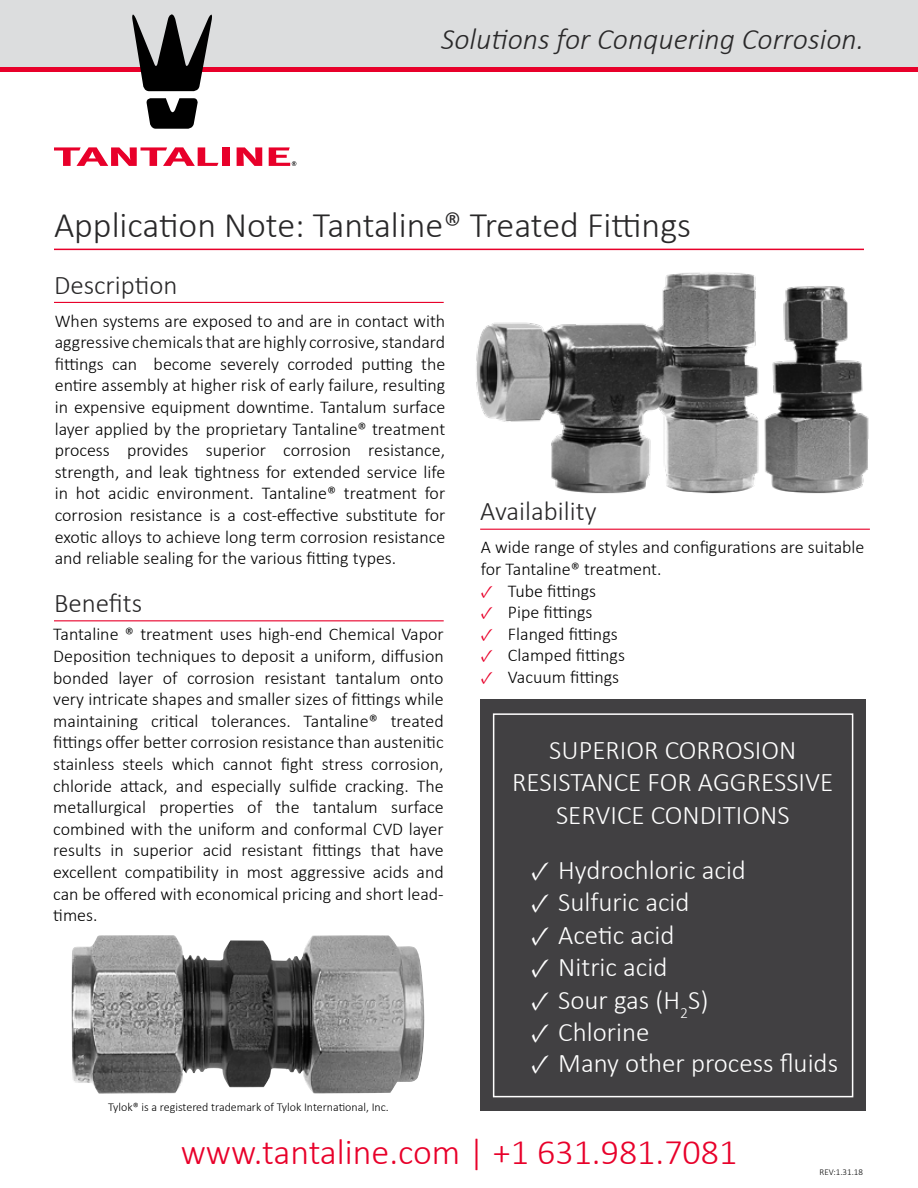
<style>
.page{position:relative;width:918px;height:1188px;background:#fff}
.page>*{position:absolute;margin:0;border:0;box-sizing:border-box;transform-origin:0 0}
.t1{font:300 36px "Calibri";color:#292829}
.t2{font:300 36px "Calibri";color:#e8002a}
.t3{font:italic 300 30px "Calibri";color:#292829}
.t4{font:300 27px/32.4px "Calibri";color:#fff;text-align:center}
.t5{font:300 27px "Calibri";color:#292829}
.t6{font:300 18px/21.6px "Calibri";color:#000;text-align:justify}
.t7{font:300 12px "Calibri";color:#000}
.t8{font:300 9px "Calibri";color:#000}
.s1{font-family:"Minion Pro";font-weight:400;color:#e8002a}
.s2{font-family:"Minion Pro";font-weight:400}
</style>
<div class="page">
<div style="left:0;top:64px;width:918px;height:8px;background:#e8002a"></div>
<div style="left:0;top:0;width:918px;height:67px;background:#dcddde"></div>
<hr style="left:54px;top:249px;width:810px;height:1px;background:#e8002a">
<svg style="left:54px;top:147px;width:164px;height:19px"></svg>
<div style="left:222px;top:147px;width:8px;height:19px;background:#e8002a"></div>
<svg style="left:237px;top:147px;width:25px;height:19px"></svg>
<svg style="left:146px;top:98px;width:52px;height:31px"></svg>
<svg style="left:132px;top:14px;width:80px;height:77px"></svg>
<svg style="left:269px;top:147px;width:27px;height:19px"></svg>
<hr style="left:54px;top:620px;width:390px;height:1px;background:#e8002a">
<hr style="left:54px;top:302px;width:390px;height:1px;background:#e8002a">
<hr style="left:480px;top:529px;width:390px;height:1px;background:#e8002a">
<div style="left:480px;top:700px;width:386px;height:411px;background:#414042"></div>
<div style="left:493px;top:713px;width:360px;height:384px;border:2px solid #fff"></div>
<img style="left:476px;top:272px;width:393px;height:222px">
<img style="left:71px;top:935px;width:354px;height:159px">
<h2 class="t3" style="left:441px;top:20px;width:424px">Solutions for Conquering Corrosion.</h2>
<h1 class="t1" style="left:54px;top:203px;width:639px">Application Note: Tantaline® Treated Fittings</h1>
<h3 class="t5" style="left:54px;top:268px;width:125px">Description</h3>
<p class="t6" style="left:55px;top:310px;width:392px">When systems are exposed to and are in contact with aggressive chemicals that are highly corrosive, standard fittings can become severely corroded putting the entire assembly at higher risk of early failure, resulting in expensive equipment downtime. Tantalum surface layer applied by the proprietary Tantaline® treatment process provides superior corrosion resistance, strength, and leak tightness for extended service life in hot acidic environment. Tantaline® treatment for corrosion resistance is a cost-effective substitute for exotic alloys to achieve long term corrosion resistance and reliable sealing for the various fitting types.</p>
<h3 class="t5" style="left:54px;top:586px;width:90px">Benefits</h3>
<p class="t6" style="left:53px;top:623px;width:392px">Tantaline ® treatment uses high-end Chemical Vapor Deposition techniques to deposit a uniform, diffusion bonded layer of corrosion resistant tantalum onto very intricate shapes and smaller sizes of fittings while maintaining critical tolerances. Tantaline® treated fittings offer better corrosion resistance than austenitic stainless steels which cannot fight stress corrosion, chloride attack, and especially sulfide cracking. The metallurgical properties of the tantalum surface combined with the uniform and conformal CVD layer results in superior acid resistant fittings that have excellent compatibility in most aggressive acids and can be offered with economical pricing and short lead&shy;times.</p>
<p class="t7" style="left:108px;top:1099px;width:282px">Tylok® is a registered trademark of Tylok International, Inc.</p>
<h3 class="t5" style="left:480px;top:495px;width:118px">Availability</h3>
<p class="t6" style="left:481px;top:536px;width:385px">A wide range of styles and configurations are suitable for Tantaline® treatment.</p>
<p class="t6" style="left:481px;top:580px;width:117px"><span class="s1">✓</span> Tube fittings</p>
<p class="t6" style="left:481px;top:601px;width:113px"><span class="s1">✓</span> Pipe fittings</p>
<p class="t6" style="left:481px;top:623px;width:138px"><span class="s1">✓</span> Flanged fittings</p>
<p class="t6" style="left:481px;top:644px;width:146px"><span class="s1">✓</span> Clamped fittings</p>
<p class="t6" style="left:481px;top:666px;width:140px"><span class="s1">✓</span> Vacuum fittings</p>
<h3 class="t4" style="left:512px;top:733px;width:323px">SUPERIOR CORROSION<br>RESISTANCE FOR AGGRESSIVE<br>SERVICE CONDITIONS</h3>
<h3 class="t4" style="left:531px;top:853px;width:216px"><span class="s2">✓</span> Hydrochloric acid</h3>
<h3 class="t4" style="left:531px;top:886px;width:160px"><span class="s2">✓</span> Sulfuric acid</h3>
<h3 class="t4" style="left:531px;top:918px;width:145px"><span class="s2">✓</span> Acetic acid</h3>
<h3 class="t4" style="left:531px;top:951px;width:138px"><span class="s2">✓</span> Nitric acid</h3>
<h3 class="t4" style="left:531px;top:983px;width:179px"><span class="s2">✓</span> Sour gas (H<sub>2</sub>S)</h3>
<h3 class="t4" style="left:531px;top:1015px;width:120px"><span class="s2">✓</span> Chlorine</h3>
<h3 class="t4" style="left:531px;top:1046px;width:308px"><span class="s2">✓</span> Many other process fluids</h3>
<h1 class="t2" style="left:181px;top:1130px;width:558px">www.tantaline.com | +1 631.981.7081</h1>
<p class="t8" style="left:820px;top:1166px;width:45px">REV:1.31.18</p>
</div>
